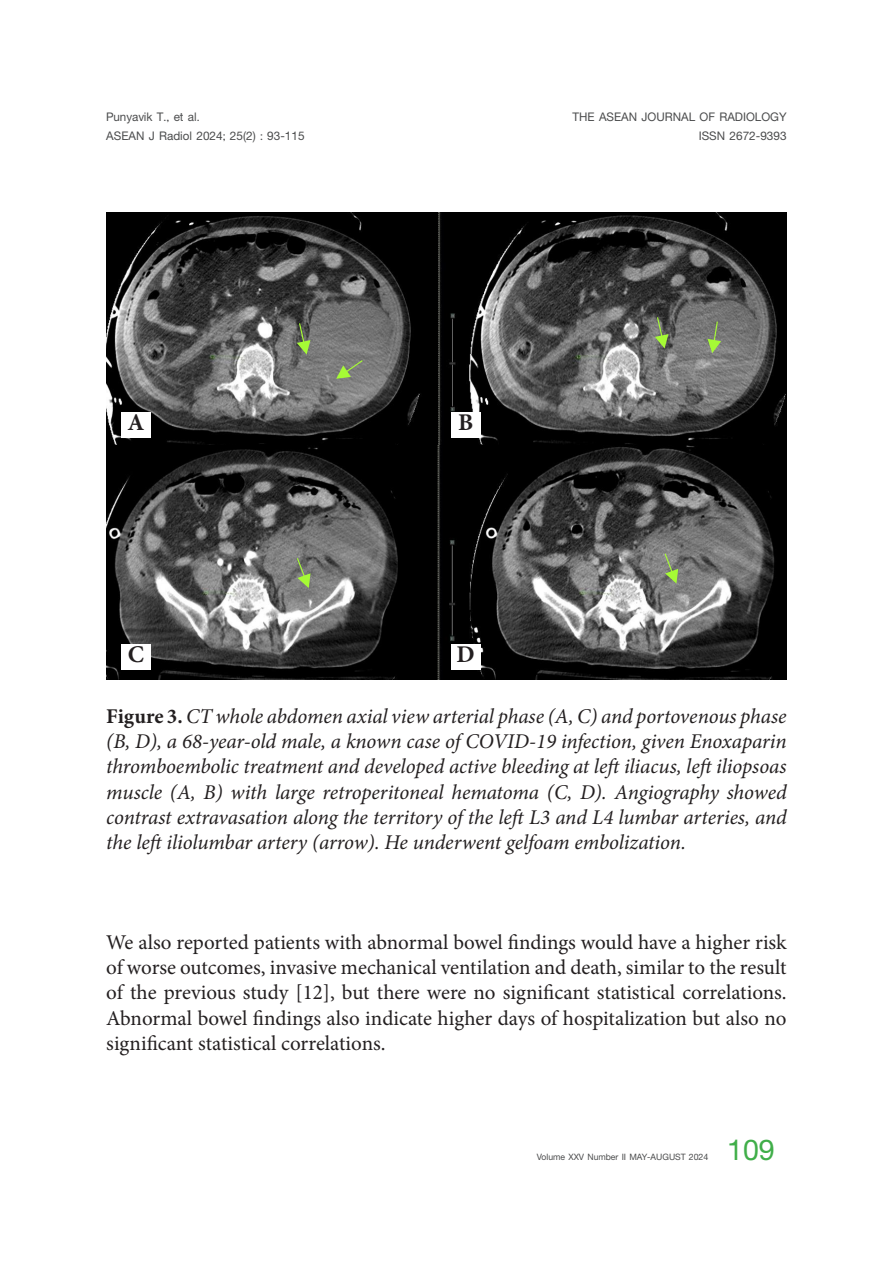
<style>
.page{position:relative;width:893px;height:1263px;background:#fff}
.page>*{position:absolute;margin:0;border:0;box-sizing:border-box;transform-origin:0 0}
.t1{font:700 43.5px "PSL Kanda Pro";color:#40ae49}
.t2{font:700 24px "Minion Pro";color:#231f20}
.t3{font:italic 21px/25.2px "Minion Pro";letter-spacing:-.005em;color:#231f20;text-align:justify}
.t4{font:21px/25.2px "Minion Pro";color:#231f20;text-align:justify}
.t5{font:700 18px "PSL Kanda Pro";color:#4b4c4d}
.t6{font:700 13.35px "PSL Kanda Pro";color:#4b4c4d}
.s1{color:#4d4e4f}
.s2{font-weight:700;font-style:normal}
</style>
<div class="page">
<img style="left:106px;top:213px;width:681px;height:466px">
<svg style="left:297px;top:323px;width:13px;height:31px"></svg>
<svg style="left:295px;top:557px;width:18px;height:32px"></svg>
<svg style="left:662px;top:552px;width:18px;height:33px"></svg>
<svg style="left:655px;top:317px;width:13px;height:31px"></svg>
<svg style="left:703px;top:321px;width:24px;height:34px"></svg>
<svg style="left:333px;top:358px;width:34px;height:24px"></svg>
<div style="left:121px;top:412px;width:30px;height:26px;background:#fff"></div>
<div style="left:121px;top:644px;width:30px;height:26px;background:#fff"></div>
<div style="left:451px;top:412px;width:29px;height:26px;background:#fff"></div>
<div style="left:451px;top:644px;width:29px;height:26px;background:#fff"></div>
<p class="t5" style="left:106px;top:107px;width:95px">Punyavik T., e<span class="s1">t al.</span></p>
<p class="t5" style="left:106px;top:126px;width:200px">ASEAN J Radiol 2024; 25(2) : 93-115</p>
<p class="t5" style="left:572px;top:107px;width:216px">THE ASEAN JOURNAL OF RADIOLOGY</p>
<p class="t5" style="left:699px;top:126px;width:89px">ISSN 2672-9393</p>
<p class="t2" style="left:127px;top:405px;width:18px">A</p>
<p class="t2" style="left:458px;top:405px;width:17px">B</p>
<p class="t2" style="left:128px;top:637px;width:18px">C</p>
<p class="t2" style="left:457px;top:637px;width:20px">D</p>
<p class="t3" style="left:106px;top:704px;width:682px"><span class="s2">Figure 3.</span> CT whole abdomen axial view arterial phase (A, C) and portovenous phase (B, D), a 68-year-old male, a known case of COVID-19 infection, given Enoxaparin thromboembolic treatment and developed active bleeding at left iliacus, left iliopsoas muscle (A, B) with large retroperitoneal hematoma (C, D). Angiography showed contrast extravasation along the territory of the left L3 and L4 lumbar arteries, and the left iliolumbar artery (arrow). He underwent gelfoam embolization.</p>
<p class="t4" style="left:106px;top:930px;width:682px">We also reported patients with abnormal b owel findings would have a higher risk of worse outcomes, invasive mechanical ventilation and death, similar to the result of the previous study [12], but there were no significant statistical correlations.<br>Abnormal b owel findings also indicate higher days of hospitalization but also no significant statistical correlations.</p>
<p class="t6" style="left:537px;top:1149px;width:173px">Volume XXV Number II MAY-AUGUST 2024</p>
<h1 class="t1" style="left:727px;top:1125px;width:49px">109</h1>
</div>
